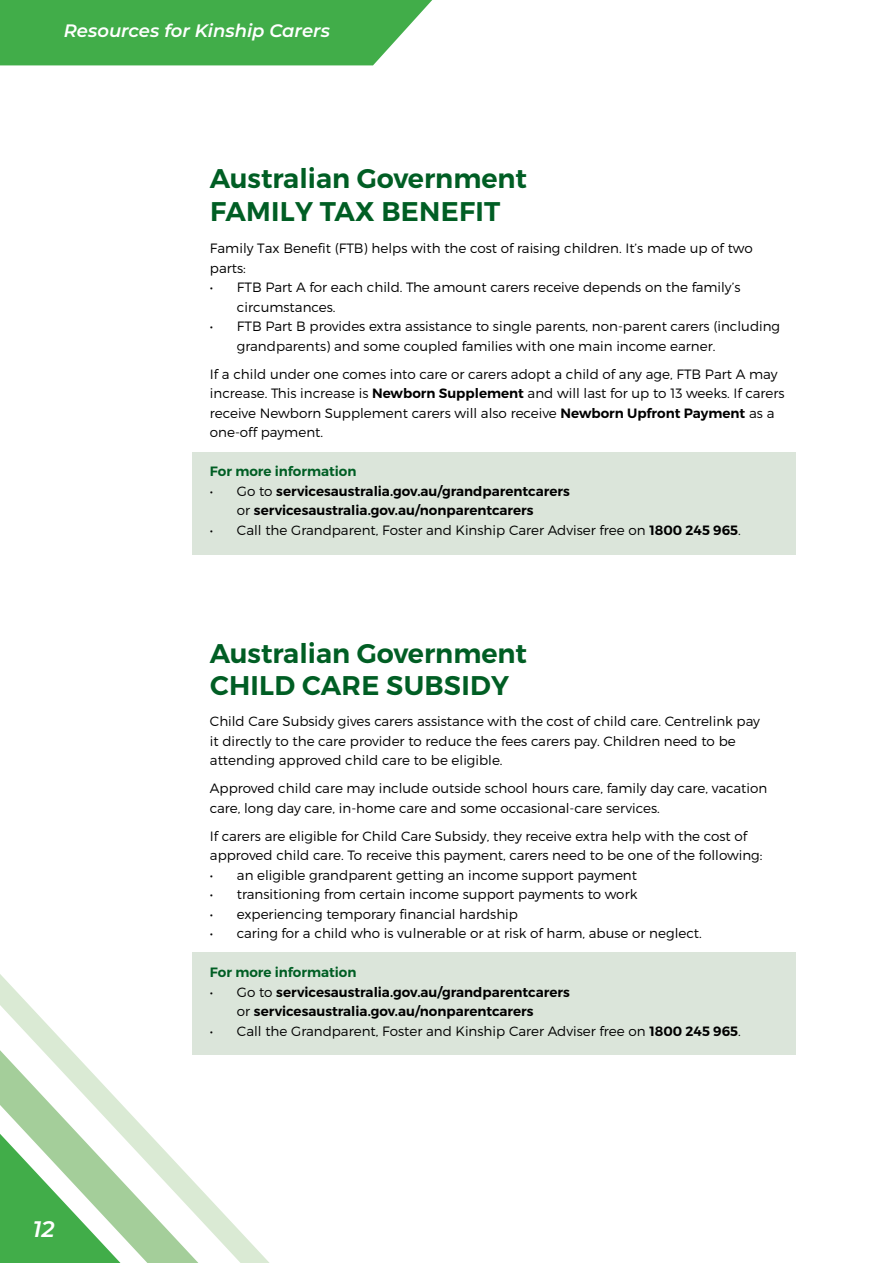
<style>
.page{position:relative;width:893px;height:1263px;background:#fff}
.page>*{position:absolute;margin:0;border:0;box-sizing:border-box;transform-origin:0 0}
.t1{font:600 27px/32.4px "Montserrat";color:#005e24}
.t2{font:italic 600 22.5px "Montserrat";color:#fff}
.t3{font:italic 600 18px "Montserrat";color:#fff}
.t4{font:300 13.5px/19.5px "Montserrat";color:#000}
.t5{font:600 13.5px/19.5px "Montserrat";color:#000}
.t6{font:600 13.5px "Montserrat";color:#005e24}
.s1{font-style:inherit}
.s2{font-weight:600}
.s3{font-weight:300}
</style>
<div class="page">
<svg style="left:0;top:974px;width:270px;height:289px"></svg>
<div style="left:0;top:0;width:432px;height:65px;background:#41ad49"></div>
<div style="left:192px;top:453px;width:604px;height:102px;background:#dbe5da"></div>
<div style="left:192px;top:953px;width:604px;height:102px;background:#dbe5da"></div>
<h3 class="t3" style="left:64px;top:18px;width:268px">Resources for Kinship Carers</h3>
<h1 class="t1" style="left:210px;top:163px;width:319px">Australian <span class="s1">G</span>overnment<br>FAMILY TAX BENEFIT</h1>
<p class="t4" style="left:210px;top:239px;width:544px">Family Tax Benefit (FTB) helps with the cost of raising children. It’s made up of two parts:</p>
<p class="t4" style="left:237px;top:278px;width:505px;text-indent:-27px">• FTB Part A for each child. The amount carers receive depends on the family’s circumstances.</p>
<p class="t4" style="left:237px;top:317px;width:545px;text-indent:-27px">• FTB Part B provides extra assistance to single parents, non-parent carers (including grandparents) and some coupled families with one main income earner.</p>
<p class="t4" style="left:210px;top:364px;width:576px">If a child under one comes into care or carers adopt a child of any age, FTB Part A may increase. This increase is <span class="s2">Newborn Supplement</span> and will last for up to 13 weeks. If carers receive Newborn Supplement carers will also receive <span class="s2">Newborn Upfront Payment</span> as a one-off payment.</p>
<p class="t6" style="left:210px;top:463px;width:148px">For more information</p>
<p class="t5" style="left:237px;top:481px;width:334px;text-indent:-27px"><span class="s3">• Go to</span> servicesaustralia.gov.au/grandparentcarers <span class="s3">or</span> servicesaustralia.gov.au/nonparentcarers</p>
<p class="t4" style="left:210px;top:520px;width:532px">• Call the Grandparent, Foster and Kinship Carer Adviser free on <span class="s2">1800 245 965</span>.</p>
<h1 class="t1" style="left:210px;top:637px;width:319px">Australian <span class="s1">G</span>overnment<br>CHILD CARE SUBSIDY</h1>
<p class="t4" style="left:210px;top:712px;width:552px">Child Care Subsidy gives carers assistance with the cost of child care. Centrelink pay it directly to the care provider to reduce the fees carers pay. Children need to be attending approved child care to be eligible.</p>
<p class="t4" style="left:210px;top:779px;width:559px">Approved child care may include outside school hours care, family day care, vacation care, long day care, in-home care and some occasional-care services.</p>
<p class="t4" style="left:210px;top:826px;width:554px">If carers are eligible for Child Care Subsidy, they receive extra help with the cost of approved child care. To receive this payment, carers need to be one of the following:</p>
<p class="t4" style="left:210px;top:865px;width:429px">• an eligible grandparent getting an income support payment</p>
<p class="t4" style="left:210px;top:885px;width:429px">• transitioning from certain income support payments to work</p>
<p class="t4" style="left:210px;top:904px;width:310px">• experiencing temporary financial hardship</p>
<p class="t4" style="left:210px;top:924px;width:493px">• caring for a child who is vulnerable or at risk of harm, abuse or neglect.</p>
<p class="t6" style="left:210px;top:964px;width:148px">For more information</p>
<p class="t5" style="left:237px;top:982px;width:334px;text-indent:-27px"><span class="s3">• Go to</span> servicesaustralia.gov.au/grandparentcarers <span class="s3">or</span> servicesaustralia.gov.au/nonparentcarers</p>
<p class="t4" style="left:210px;top:1021px;width:532px">• Call the Grandparent, Foster and Kinship Carer Adviser free on <span class="s2">1800 245 965</span>.</p>
<h2 class="t2" style="left:33px;top:1213px;width:23px">12</h2>
</div>
